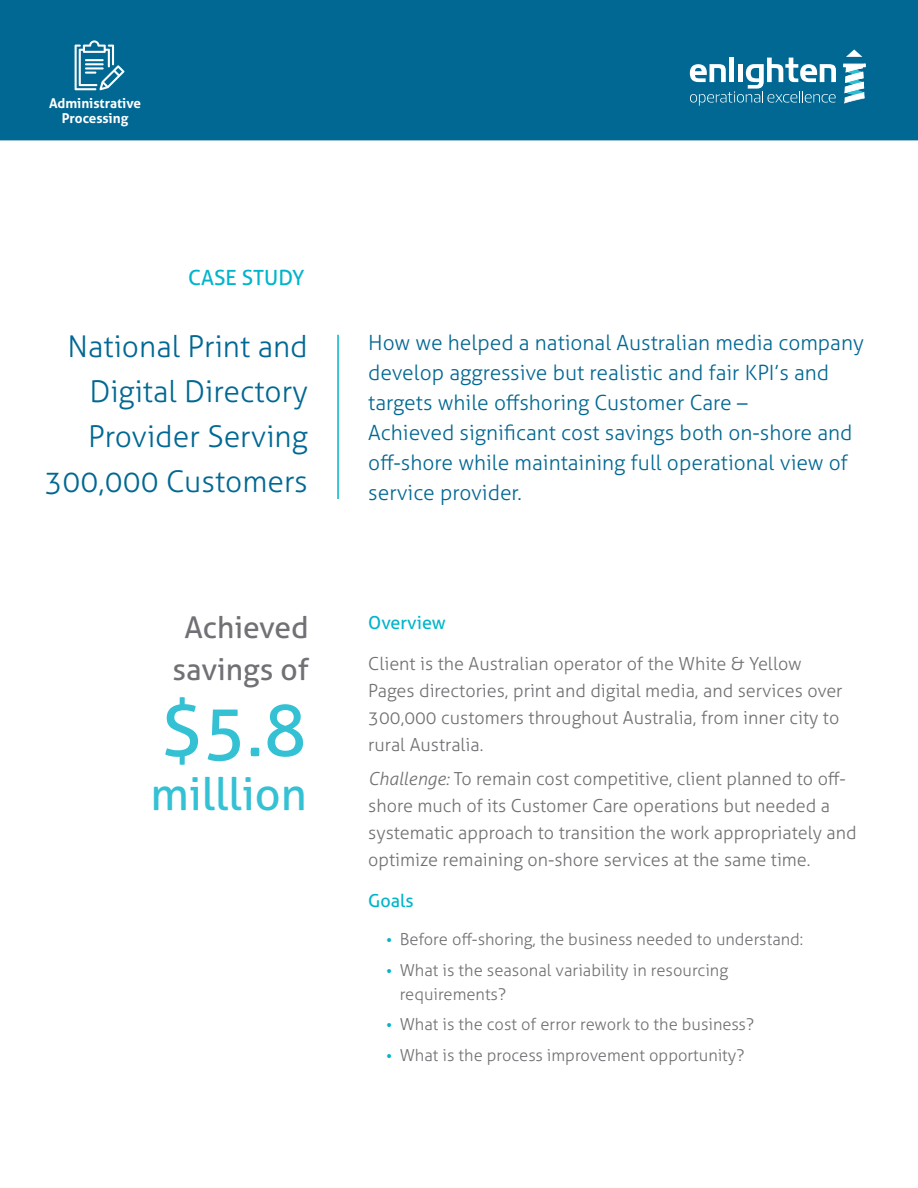
<style>
.page{position:relative;width:918px;height:1188px;background:#fff}
.page>*{position:absolute;margin:0;border:0;box-sizing:border-box;transform-origin:0 0}
.t1{font:72px "Aller";color:#35c1d4}
.t2{font:45px "Aller";color:#35c1d4}
.t3{font:300 30px/45px "Aller";color:#006893;text-align:right}
.t4{font:30px/42px "Aller";color:#717074;text-align:center}
.t5{font:300 21px/30px "Aller";color:#006893}
.t6{font:21px "Aller";color:#00b5cb}
.t7{font:300 18px/27px "Aller";color:#717074}
.t8{font:18px "Aller";color:#00b5cb}
.t9{font:300 16.5px/30.8px "Aller";color:#717074}
.t10{font:700 13.5px/15px "Aller";color:#fff;text-align:center}
.s1{font-style:italic}
</style>
<div class="page">
<div style="left:0;top:0;width:918px;height:140px;background:#006893"></div>
<svg style="left:690px;top:58px;width:146px;height:48px"></svg>
<svg style="left:846px;top:50px;width:16px;height:7px"></svg>
<svg style="left:843px;top:64px;width:22px;height:39px"></svg>
<svg style="left:75px;top:40px;width:50px;height:50px"></svg>
<hr style="left:337px;top:335px;width:2px;height:164px;background:#00b5cb">
<p class="t10" style="left:49px;top:95px;width:94px">Administrative<br>Processing</p>
<p class="t6" style="left:188px;top:264px;width:118px">CASE STUDY</p>
<h3 class="t3" style="left:45px;top:324px;width:265px">National Print and<br>Digital Directory<br>Provider Serving<br>300,000 Customers</h3>
<h3 class="t4" style="left:173px;top:607px;width:138px">Achieved savings of</h3>
<h1 class="t1" style="left:160px;top:687px;width:148px">$5.8</h1>
<h2 class="t2" style="left:150px;top:767px;width:158px">milllion</h2>
<p class="t5" style="left:368px;top:328px;width:497px">How we helped a national Australian media company develop aggressive but realistic and fair KPI’s and targets while offshoring Customer Care –<br>Achieved significant cost savings both on-shore and off-shore while maintaining full operational view of service provider.</p>
<p class="t8" style="left:368px;top:612px;width:79px">Overview</p>
<p class="t7" style="left:368px;top:650px;width:476px">Client is the Australian operator of the White &amp; Yellow Pages directories, print and digital media, and services over 300,000 customers throughout Australia, from inner city to rural Australia.</p>
<p class="t7" style="left:368px;top:765px;width:490px"><span class="s1">Challenge:</span> To remain cost competitive, client planned to off&shy;shore much of its Customer Care operations but needed a systematic approach to transition the work appropriately and optimize remaining on-shore services at the same time.</p>
<p class="t8" style="left:368px;top:890px;width:47px">Goals</p>
<p class="t9" style="left:400px;top:924px;width:405px">Before off-shoring, the business needed to understand:<br>What is the seasonal variability in resourcing</p>
<p class="t9" style="left:400px;top:978px;width:356px">requirements?<br>What is the cost of error rework to the business?<br>What is the process improvement opportunity?</p>
</div>
